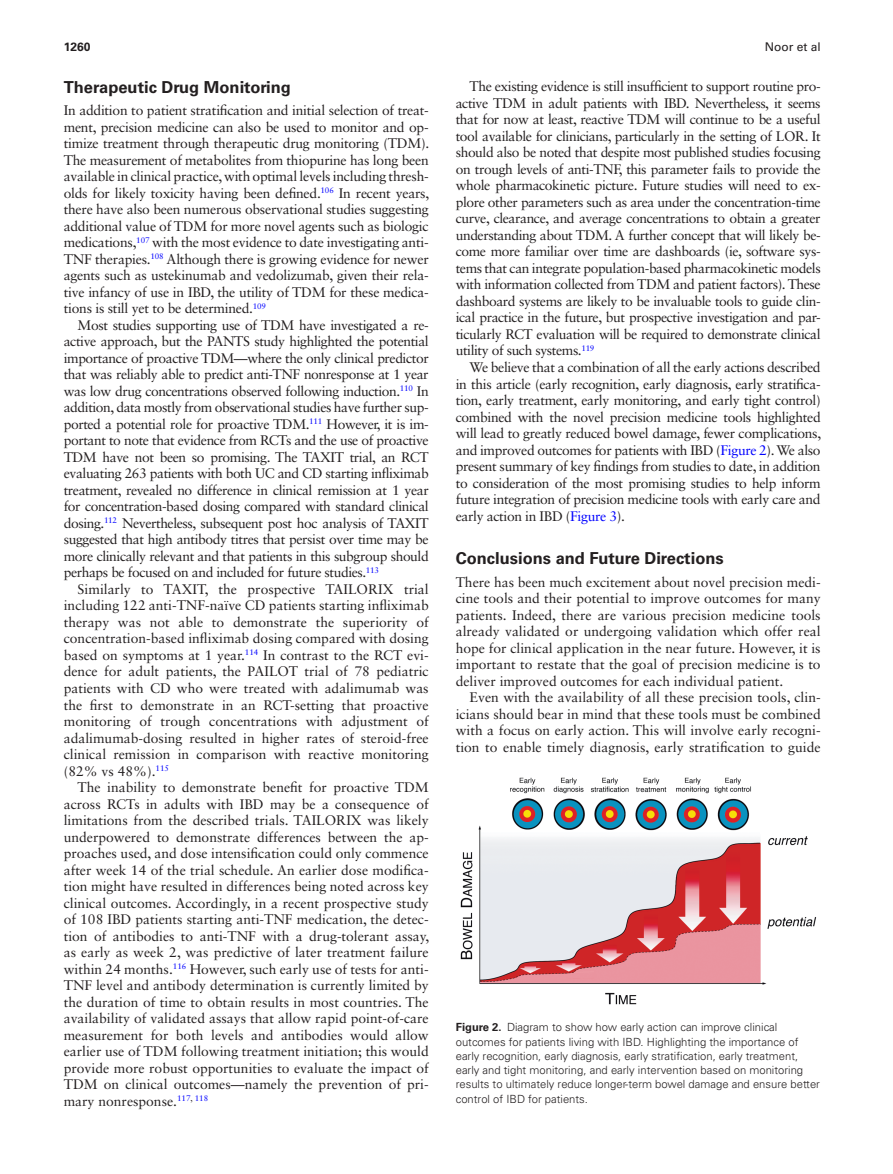
<style>
.page{position:relative;width:893px;height:1174px;background:#fff}
.page>*{position:absolute;margin:0;border:0;box-sizing:border-box;transform-origin:0 0}
.t1{font:700 16.5px "Univers LT Std";color:#231f20}
.t2{font:13.8px/16.5px "Sabon LT Std";letter-spacing:-.01em;color:#231f20;text-align:justify}
.t3{font:12px "Univers LT Std";color:#231f20}
.t4{font:700 12px "Univers LT Std";color:#231f20}
.t5{font:300 11.25px/14.2px "Univers LT Std";color:#231f20}
.s1{color:#00f}
.s2{font-weight:700}
</style>
<div class="page">
<img style="left:460px;top:777px;width:357px;height:228px">
<p class="t4" style="left:64px;top:40px;width:28px">1260</p>
<p class="t3" style="left:765px;top:40px;width:58px">Noor et al</p>
<p class="t1" style="left:64px;top:77px;width:229px">Therapeutic Drug Monitoring</p>
<p class="t2" style="left:64px;top:102px;width:367px">In addition to patient stratification and initial selection of treat&shy;ment, precision medicine can also be used to monitor and op&shy;timize treatment through therapeutic drug monitoring (TDM).<br>The measurement of metabolites from thiopurine has long been available in clinical practice, with optimal levels including thresh&shy;olds for likely toxicity having been defined.<sup>106</sup> In recent years, there have also been numerous observational studies suggesting additional value of TDM for more novel agents such as biologic medications,<sup>107</sup> with the most evidence to date investigating anti-TNF therapies.<sup>108</sup> Although there is growing evidence for newer agents such as ustekinumab and vedolizumab, given their rela&shy;tive infancy of use in IBD, the utility of TDM for these medica&shy;tions is still yet to be determined.<sup>109</sup></p>
<p class="t2" style="left:64px;top:317px;width:366px;text-indent:14px">Most studies supporting use of TDM have investigated a re&shy;active approach, but the PANTS study highlighted the potential importance of proactive TDM—where the only clinical predictor that was reliably able to predict anti-TNF nonresponse at 1 year was low drug concentrations observed following induction.<sup>110</sup> In addition, data mostly from observational studies have further sup&shy;ported a potential role for proactive TDM.<sup>111</sup> However, it is im&shy;portant to note that evidence from RCTs and the use of proactive TDM have not been so promising. The TAXIT trial, an RCT evaluating 263 patients with both UC and CD starting infliximab treatment, revealed no difference in clinical remission at 1 year for concentration-based dosing compared with standard clinical dosing.<sup>112</sup> Nevertheless, subsequent post hoc analysis of TAXIT suggested that high antibody titres that persist over time may be more clinically relevant and that patients in this subgroup should perhaps be focused on and included for future studies.<sup>113</sup></p>
<p class="t2" style="left:64px;top:581px;width:366px;text-indent:14px">Similarly to TAXIT, the prospective TAILORIX trial including 122 anti-TNF-naïve CD patients starting infliximab therapy was not able to demonstrate the superiority of concentration-based infliximab dosing compared with dosing based on symptoms at 1 year.<sup>114</sup> In contrast to the RCT evi&shy;dence for adult patients, the PAILOT trial of 78 pediatric patients with CD who were treated with adalimumab was the first to demonstrate in an RCT-setting that proactive monitoring of trough concentrations with adjustment of adalimumab-dosing resulted in higher rates of steroid-free clinical remission in comparison with reactive monitoring (82% vs 48%).<sup>115</sup></p>
<p class="t2" style="left:64px;top:779px;width:367px;text-indent:14px">The inability to demonstrate benefit for proactive TDM across RCTs in adults with IBD may be a consequence of limitations from the described trials. TAILORIX was likely underpowered to demonstrate differences between the ap&shy;proaches used, and dose intensification could only commence after week 14 of the trial schedule. An earlier dose modifica&shy;tion might have resulted in differences being noted across key clinical outcomes. Accordingly, in a recent prospective study of 108 IBD patients starting anti-TNF medication, the detec&shy;tion of antibodies to anti-TNF with a drug-tolerant assay, as early as week 2, was predictive of later treatment failure within 24 months.<sup>116</sup> However, such early use of tests for anti-TNF level and antibody determination is currently limited by the duration of time to obtain results in most countries. The availability of validated assays that allow rapid point-of-care measurement for both levels and antibodies would allow earlier use of TDM following treatment initiation; this would provide more robust opportunities to evaluate the impact of TDM on clinical outcomes—namely the prevention of pri&shy;mary nonresponse.<sup>117</sup><sup>,</sup> <sup>118</sup></p>
<p class="t2" style="left:456px;top:78px;width:366px;text-indent:14px">The existing evidence is still insufficient to support routine pro&shy;active TDM in adult patients with IBD. Nevertheless, it seems that for now at least, reactive TDM will continue to be a useful tool available for clinicians, particularly in the setting of LOR. It should also be noted that despite most published studies focusing on trough levels of anti-TNF, this parameter fails to provide the whole pharmacokinetic picture. Future studies will need to ex&shy;plore other parameters such as area under the concentration-time curve, clearance, and average concentrations to obtain a greater understanding about TDM. A further concept that will likely be&shy;come more familiar over time are dashboards (ie, software sys&shy;tems that can integrate population-based pharmacokinetic models with information collected from TDM and patient factors). These dashboard systems are likely to be invaluable tools to guide clin&shy;ical practice in the future, but prospective investigation and par&shy;ticularly RCT evaluation will be required to demonstrate clinical utility of such systems.<sup>119</sup></p>
<p class="t2" style="left:456px;top:359px;width:367px;text-indent:14px">We believe that a combination of all the early actions described in this article (early recognition, early diagnosis, early stratifica&shy;tion, early treatment, early monitoring, and early tight control) combined with the novel precision medicine tools highlighted will lead to greatly reduced bowel damage, fewer complications, and improved outcomes for patients with IBD (<span class="s1">Figure 2</span>). We also present summary of key findings from studies to date, in addition to consideration of the most promising studies to help inform future integration of precision medicine tools with early care and early action in IBD (<span class="s1">Figure 3</span>).</p>
<p class="t1" style="left:456px;top:548px;width:269px">Conclusions and Future Directions</p>
<p class="t2" style="left:456px;top:573px;width:366px">There has been much excitement about novel precision medi&shy;cine tools and their potential to improve outcomes for many patients. Indeed, there are various precision medicine tools already validated or undergoing validation which offer real hope for clinical application in the near future. However, it is important to restate that the goal of precision medicine is to deliver improved outcomes for each individual patient.</p>
<p class="t2" style="left:456px;top:689px;width:366px;text-indent:14px">Even with the availability of all these precision tools, clin&shy;icians should bear in mind that these tools must be combined with a focus on early action. This will involve early recogni&shy;tion to enable timely diagnosis, early stratification to guide</p>
<p class="t5" style="left:456px;top:1020px;width:366px"><span class="s2">Figure 2.</span> Diagram to show how early action can improve clinical outcomes for patients living with IBD. Highlighting the importance of early recognition, early diagnosis, early stratification, early treatment, early and tight monitoring, and early intervention based on monitoring results to ultimately reduce longer-term bowel damage and ensure better control of IBD for patients.</p>
</div>
